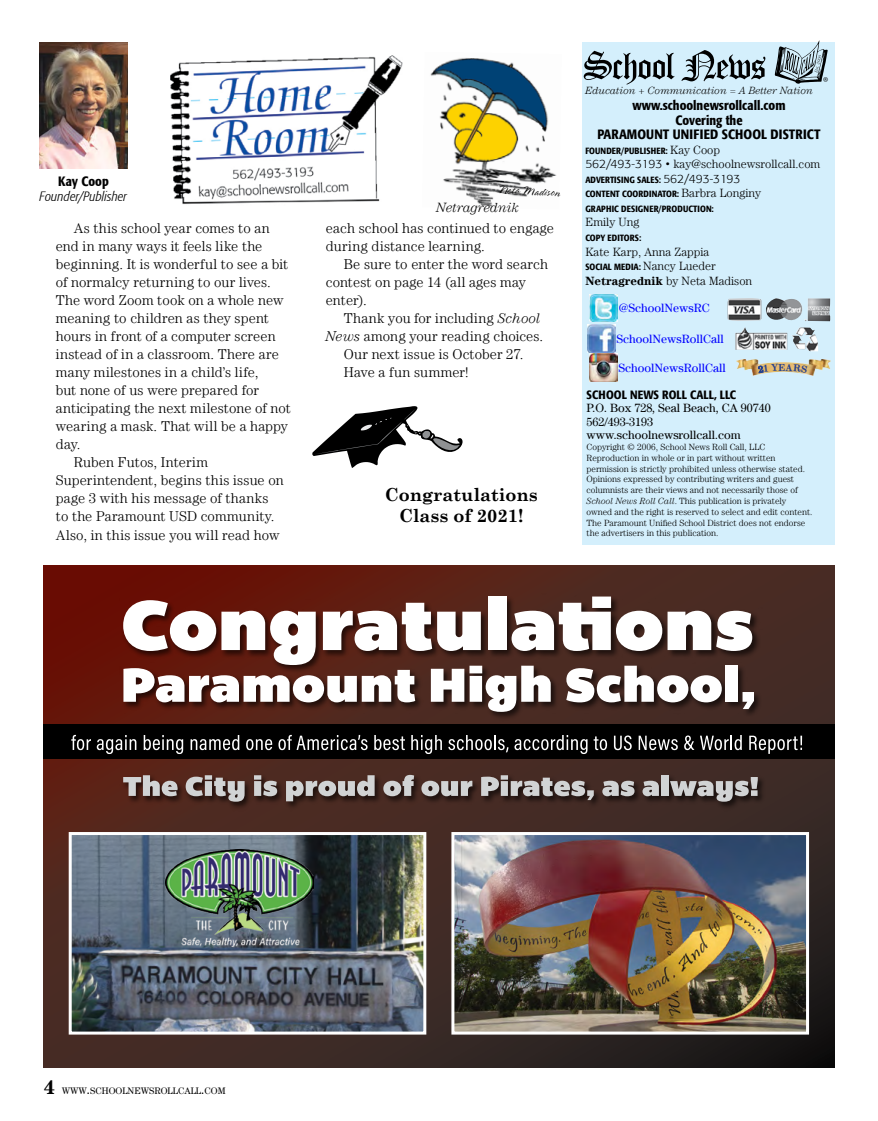
<style>
.page{position:relative;width:878px;height:1121px;background:#fff}
.page>*{position:absolute;margin:0;border:0;box-sizing:border-box;transform-origin:0 0}
.t1{font:700 18px/21.6px "Century Schoolbook";color:#000;text-align:center}
.t2{font:300 14.25px/18px "Century LT";letter-spacing:.01em;color:#000}
.t3{font:500 condensed 13.5px/14.5px "Formata";color:#000;text-align:center}
.t4{font:italic 300 condensed 13.5px "Formata";letter-spacing:.005em;color:#000}
.t5{font:italic 300 13.5px "Century LT";letter-spacing:-.005em;color:#000}
.t6{font:300 12px "Century LT";color:#000}
.t7{font:12px/13.5px "Century LT";color:#000}
.t8{font:12px "Century LT";color:#00f}
.t9{font:500 condensed 12px "Formata";letter-spacing:.01em;color:#000}
.t10{font:300 12px "Spring";color:#000}
.t11{font:italic 300 10.5px "Century LT";color:#000}
.t12{font:9.9px "Myriad";color:#000}
.t13{font:9.45px "Century LT";color:#000}
.t14{font:300 9px/10.8px "Century LT";color:#000}
.t15{font:500 condensed 9px/14.5px "Formata";letter-spacing:.01em;color:#000}
.s1{font-style:italic}
.s2{font-family:"Century LT";font-weight:300;font-stretch:normal;font-size:12px}
.s3{font-family:"Formata"}
.s4{font-weight:300;font-stretch:normal;font-size:12px}
.s5{font-weight:700}
.s6{font-weight:700;font-size:19.5px}
.s7{font-size:13.5px}
</style>
<div class="page">
<div style="left:581px;top:42px;width:253px;height:502px;background:#d4effc"></div>
<img style="left:735px;top:327px;width:83px;height:24px">
<svg style="left:583px;top:51px;width:91px;height:34px"></svg>
<svg style="left:681px;top:50px;width:84px;height:31px"></svg>
<svg style="left:774px;top:41px;width:53px;height:43px"></svg>
<svg style="left:587px;top:324px;width:29px;height:1px"></svg>
<img style="left:587px;top:325px;width:29px;height:27px">
<svg style="left:589px;top:294px;width:29px;height:1px"></svg>
<img style="left:589px;top:295px;width:29px;height:27px">
<img style="left:589px;top:354px;width:29px;height:27px">
<img style="left:727px;top:298px;width:103px;height:24px">
<img style="left:736px;top:360px;width:94px;height:16px">
<img style="left:170px;top:55px;width:233px;height:150px">
<img style="left:430px;top:58px;width:127px;height:149px">
<img style="left:39px;top:42px;width:88px;height:126px">
<svg style="left:312px;top:406px;width:150px;height:62px"></svg>
<svg style="left:43px;top:565px;width:791px;height:502px;background:#48241d"></svg>
<img style="left:455px;top:836px;width:350px;height:194px">
<div style="left:451px;top:832px;width:358px;height:202px;border:3px solid #fff"></div>
<img style="left:73px;top:836px;width:349px;height:194px">
<div style="left:69px;top:832px;width:357px;height:202px;border:3px solid #fff"></div>
<div style="left:43px;top:725px;width:791px;height:34px;background:#000"></div>
<img style="left:120px;top:662px;width:643px;height:59px">
<img style="left:120px;top:593px;width:642px;height:82px">
<svg style="left:123px;top:596px;width:631px;height:116px"></svg>
<img style="left:120px;top:771px;width:647px;height:40px">
<svg style="left:123px;top:775px;width:55px;height:21px"></svg>
<svg style="left:186px;top:775px;width:58px;height:26px;background:#8a7c79"></svg>
<svg style="left:254px;top:775px;width:23px;height:21px"></svg>
<svg style="left:286px;top:775px;width:88px;height:26px;background:#817471"></svg>
<svg style="left:383px;top:775px;width:31px;height:21px"></svg>
<svg style="left:421px;top:780px;width:51px;height:16px"></svg>
<svg style="left:481px;top:775px;width:112px;height:25px;background:#7c7270"></svg>
<svg style="left:602px;top:780px;width:32px;height:16px"></svg>
<svg style="left:642px;top:780px;width:17px;height:16px"></svg>
<div style="left:661px;top:775px;width:7px;height:21px;background:#d1d3d4"></div>
<svg style="left:670px;top:777px;width:87px;height:24px;background:#807978"></svg>
<svg style="left:71px;top:735px;width:20px;height:15px"></svg>
<svg style="left:97px;top:735px;width:39px;height:19px"></svg>
<svg style="left:144px;top:735px;width:39px;height:19px"></svg>
<svg style="left:190px;top:735px;width:49px;height:15px"></svg>
<svg style="left:246px;top:739px;width:26px;height:11px"></svg>
<svg style="left:278px;top:735px;width:89px;height:15px"></svg>
<svg style="left:374px;top:735px;width:31px;height:15px"></svg>
<svg style="left:411px;top:735px;width:31px;height:19px"></svg>
<svg style="left:448px;top:735px;width:60px;height:17px"></svg>
<svg style="left:514px;top:735px;width:73px;height:19px"></svg>
<svg style="left:593px;top:736px;width:14px;height:14px"></svg>
<svg style="left:614px;top:735px;width:17px;height:15px"></svg>
<svg style="left:638px;top:735px;width:39px;height:15px"></svg>
<svg style="left:684px;top:735px;width:10px;height:15px"></svg>
<svg style="left:700px;top:735px;width:41px;height:15px"></svg>
<svg style="left:749px;top:735px;width:53px;height:19px"></svg>
<img style="left:165px;top:849px;width:148px;height:97px">
<svg style="left:758px;top:364px;width:49px;height:9px"></svg>
<p class="t3" style="left:58px;top:174px;width:52px">Kay Coop</p>
<p class="t4" style="left:40px;top:189px;width:89px">Founder/Publisher</p>
<p class="t2" style="left:74px;top:219px;width:197px">As this school year comes to an</p>
<p class="t2" style="left:56px;top:237px;width:208px">end in many ways it feels like the</p>
<p class="t2" style="left:56px;top:255px;width:234px">beginning. It is wonderful to see a bit</p>
<p class="t2" style="left:56px;top:273px;width:217px">of normalcy returning to our lives.</p>
<p class="t2" style="left:56px;top:291px;width:229px">The word Zoom took on a whole new</p>
<p class="t2" style="left:56px;top:309px;width:214px">meaning to children as they spent</p>
<p class="t2" style="left:56px;top:327px;width:221px">hours in front of a computer screen</p>
<p class="t2" style="left:56px;top:345px;width:224px">instead of in a classroom. There are</p>
<p class="t2" style="left:56px;top:363px;width:204px">many milestones in a child’s life,</p>
<p class="t2" style="left:56px;top:381px;width:204px">but none of us were prepared for</p>
<p class="t2" style="left:56px;top:399px;width:236px">anticipating the next milestone of not</p>
<p class="t2" style="left:56px;top:417px;width:234px">wearing a mask. That will be a happy</p>
<p class="t2" style="left:56px;top:435px;width:26px">day.</p>
<p class="t2" style="left:74px;top:453px;width:136px">Ruben Futos, Interim</p>
<p class="t2" style="left:56px;top:471px;width:229px">Superintendent, begins this issue on</p>
<p class="t2" style="left:56px;top:489px;width:214px">page 3 with his message of thanks</p>
<p class="t2" style="left:56px;top:507px;width:220px">to the Paramount USD community.</p>
<p class="t2" style="left:56px;top:525px;width:225px">Also, in this issue you will read how</p>
<p class="t10" style="left:498px;top:183px;width:64px;rotate:3deg">Neta Madison</p>
<p class="t5" style="left:436px;top:200px;width:84px">Netragrednik</p>
<p class="t2" style="left:326px;top:219px;width:230px">each school has continued to engage during distance learning.</p>
<p class="t2" style="left:326px;top:255px;width:224px;text-indent:18px">Be sure to enter the word search contest on page 14 (all ages may enter).</p>
<p class="t2" style="left:344px;top:309px;width:198px">Thank you for including <span class="s1">School</span></p>
<p class="t2" style="left:326px;top:327px;width:219px"><span class="s1">News</span> among your reading choices.</p>
<p class="t2" style="left:344px;top:345px;width:181px">Our next issue is October 27.</p>
<p class="t2" style="left:344px;top:363px;width:126px">Have a fun summer!</p>
<p class="t1" style="left:385px;top:483px;width:154px">Congratulations<br>Class of 2021!</p>
<p class="t12" style="left:823px;top:76px;width:7px">®</p>
<p class="t11" style="left:585px;top:84px;width:229px">Education + Communication = A Better Nation</p>
<p class="t3" style="left:597px;top:98px;width:225px">www.schoolnewsrollcall.com<br>Covering the<br>PARAMOUNT UNIFIED SCHOOL DISTRICT</p>
<p class="t15" style="left:585px;top:143px;width:136px">FOUNDER/PUBLISHER: <span class="s2">Kay Coop</span></p>
<p class="t6" style="left:585px;top:157px;width:236px"><span class="s3">562/493-3193 •</span> kay@schoolnewsrollcall.com</p>
<p class="t15" style="left:585px;top:172px;width:177px">ADVERTISING SALES: <span class="s4">562/493-3193<br></span>CONTENT COORDINATOR: <span class="s2">Barbra Longiny<br></span>GRAPHIC DESIGNER/PRODUCTION:</p>
<p class="t6" style="left:585px;top:215px;width:55px">Emily Ung</p>
<p class="t15" style="left:585px;top:230px;width:57px">COPY EDITORS:</p>
<p class="t6" style="left:585px;top:244px;width:125px">Kate Karp, Anna Zappia</p>
<p class="t15" style="left:585px;top:260px;width:132px">SOCIAL MEDIA: <span class="s2">Nancy Lueder</span></p>
<p class="t6" style="left:585px;top:274px;width:168px"><span class="s5">Netragrednik</span> by Neta Madison</p>
<p class="t8" style="left:618px;top:301px;width:92px">@SchoolNewsRC</p>
<p class="t8" style="left:616px;top:331px;width:109px">SchoolNewsRollCall</p>
<p class="t8" style="left:618px;top:361px;width:109px">SchoolNewsRollCall</p>
<p class="t9" style="left:586px;top:387px;width:151px">SCHOOL NEWS ROLL CALL, LLC</p>
<p class="t7" style="left:586px;top:401px;width:186px">P.O. Box 728, Seal Beach, CA 90740<br>562/493-3193 www.schoolnewsrollcall.com</p>
<p class="t14" style="left:586px;top:441px;width:227px">Copyright © 2006, School News Roll Call, LLC Reproduction in whole or in part without written permission is strictly prohibited unless otherwise stated.<br>Opinions expressed by contributing writers and guest columnists are their views and not necessarily those of <span class="s1">School News Roll Call</span>. This publication is privately owned and the right is reserved to select and edit content.<br>The Paramount Unified School District does not endorse the advertisers in this publication.</p>
<p class="t13" style="left:44px;top:1085px;width:183px"><span class="s6">4</span> WWW<span class="s7">.</span>SCHOOLNEWSROLLCALL<span class="s7">.</span>COM</p>
</div>
